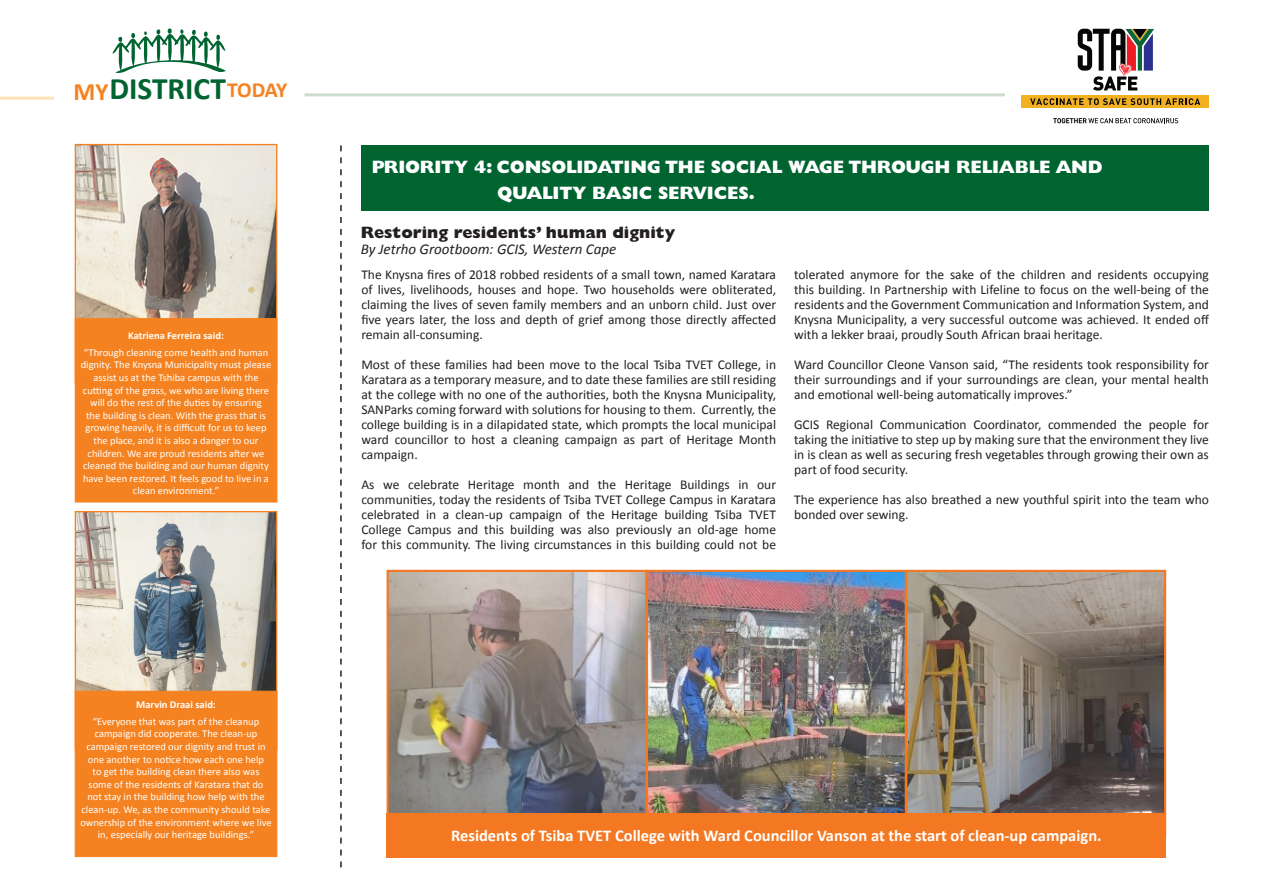
<style>
.page{position:relative;width:1263px;height:893px;background:#fff}
.page>*{position:absolute;margin:0;border:0;box-sizing:border-box;transform-origin:0 0}
.t1{font:700 31.35px "Calibri";color:#006431}
.t2{font:700 25.05px "Calibri";color:#f58220}
.t3{font:700 21.6px "Calibri";letter-spacing:-.025em;color:#f58220}
.t4{font:800 18px "Gill Sans MT Pro";letter-spacing:-.01em;color:#fff}
.t5{font:700 16.5px "Calibri";color:#fff}
.t6{font:800 16.5px "Gill Sans MT Pro";color:#231f20}
.t7{font:italic 15px "Calibri";color:#231f20}
.t8{font:13.5px/15px "Calibri";color:#231f20;text-align:justify}
.t9{font:10.5px/12.6px "Calibri";color:#fff;text-align:center}
.t10{font:700 10.5px "Calibri";color:#fff}
</style>
<div class="page">
<div style="left:361px;top:145px;width:848px;height:65px;background:#006431"></div>
<svg style="left:340px;top:145px;width:2px;height:722px"></svg>
<hr style="left:0;top:97px;width:54px;height:3px;background:#fee2b7">
<hr style="left:304px;top:93px;width:701px;height:3px;background:#ccdcd0">
<svg style="left:113px;top:28px;width:113px;height:45px"></svg>
<svg style="left:1078px;top:29px;width:76px;height:62px"></svg>
<div style="left:1022px;top:95px;width:187px;height:12px;background:#f3b121"></div>
<svg style="left:1030px;top:98px;width:170px;height:7px"></svg>
<svg style="left:1053px;top:118px;width:125px;height:5px"></svg>
<img style="left:390px;top:573px;width:514px;height:240px">
<div style="left:387px;top:570px;width:260px;height:267px;border:2px solid #f47721"></div>
<div style="left:646px;top:570px;width:261px;height:267px;border:2px solid #f47721"></div>
<img style="left:908px;top:573px;width:255px;height:240px">
<div style="left:905px;top:570px;width:261px;height:267px;border:2px solid #f47721"></div>
<div style="left:386px;top:813px;width:780px;height:44px;background:#f47721"></div>
<img style="left:77px;top:146px;width:198px;height:172px">
<div style="left:75px;top:144px;width:202px;height:239px;border:1px solid #f58220"></div>
<img style="left:77px;top:513px;width:198px;height:178px">
<div style="left:75px;top:511px;width:202px;height:239px;border:1px solid #f58220"></div>
<div style="left:75px;top:318px;width:202px;height:184px;background:#f58220;border:1px solid #f58220"></div>
<div style="left:75px;top:691px;width:202px;height:166px;background:#f58220;border:1px solid #f58220"></div>
<p class="t2" style="left:73px;top:75px;width:36px">MY</p>
<p class="t1" style="left:109px;top:69px;width:118px">DISTRICT</p>
<p class="t3" style="left:227px;top:76px;width:62px">TODAY</p>
<p class="t10" style="left:128px;top:328px;width:97px">Katriena Ferreira said:</p>
<p class="t9" style="left:81px;top:346px;width:192px">“Through cleaning come health and human dignity. The Knysna Municipality must please assist us at the Tshiba campus with the cutting of the grass, we who are living there will do the rest of the duties by ensuring<br>the building is clean. With the grass that is growing heavily, it is difficult for us to keep the place, and it is also a danger to our children. We are proud residents after we cleaned the building and our human dignity have been restored. It feels good to live in a clean environment.”</p>
<p class="t10" style="left:136px;top:698px;width:81px">Marvin Draai said:</p>
<p class="t9" style="left:80px;top:715px;width:193px">“Everyone that was part of the cleanup campaign did cooperate. The clean-up campaign restored our dignity and trust in one another to notice how each one help<br>to get the building clean there also was some of the residents of Karatara that do not stay in the building how help with the clean-up. We, as the community should take ownership of the environment where we live in, especially our heritage buildings.”</p>
<p class="t4" style="left:372px;top:157px;width:732px">PRIORITY 4: CONSOLIDATING THE SOCIAL WAGE THROUGH RELIABLE AND</p>
<p class="t4" style="left:497px;top:182px;width:259px">QUALITY BASIC SERVICES.</p>
<p class="t6" style="left:361px;top:222px;width:316px">Restoring residents’ human dignity</p>
<p class="t7" style="left:361px;top:239px;width:257px">By Jetrho Grootboom: GCIS, Western Cape</p>
<p class="t8" style="left:361px;top:267px;width:416px">The Knysna fires of 2018 robbed residents of a small town, named Karatara of lives, livelihoods, houses and hope. Two households were obliterated, claiming the lives of seven family members and an unborn child. Just over five years later, the loss and depth of grief among those directly affected remain all-consuming.</p>
<p class="t8" style="left:361px;top:357px;width:416px">Most of these families had been move to the local Tsiba TVET College, in Karatara as a temporary measure, and to date these families are still residing at the college with no one of the authorities, both the Knysna Municipality, SANParks coming forward with solutions for housing to them. Currently, the college building is in a dilapidated state, which prompts the local municipal ward councillor to host a cleaning campaign as part of Heritage Month campaign.</p>
<p class="t8" style="left:361px;top:477px;width:416px">As we celebrate Heritage month and the Heritage Buildings in our communities, today the residents of Tsiba TVET College Campus in Karatara celebrated in a clean-up campaign of the Heritage building Tsiba TVET College Campus and this building was also previously an old-age home for this community. The living circumstances in this building could not be</p>
<p class="t8" style="left:794px;top:267px;width:416px">tolerated anymore for the sake of the children and residents occupying this building. In Partnership with Lifeline to focus on the well-being of the residents and the Government Communication and Information System, and Knysna Municipality, a very successful outcome was achieved. It ended off with a lekker braai, proudly South African braai heritage.</p>
<p class="t8" style="left:794px;top:357px;width:416px">Ward Councillor Cleone Vanson said, “The residents took responsibility for their surroundings and if your surroundings are clean, your mental health and emotional well-being automatically improves.”</p>
<p class="t8" style="left:794px;top:417px;width:416px">GCIS Regional Communication Coordinator, commended the people for taking the initiative to step up by making sure that the environment they live in is clean as well as securing fresh vegetables through growing their own as part of food security.</p>
<p class="t8" style="left:794px;top:492px;width:416px">The experience has also breathed a new youthful spirit into the team who bonded over sewing.</p>
<p class="t5" style="left:451px;top:825px;width:652px">Residents of Tsiba TVET College with Ward Councillor Vanson at the start of clean-up campaign.</p>
</div>
